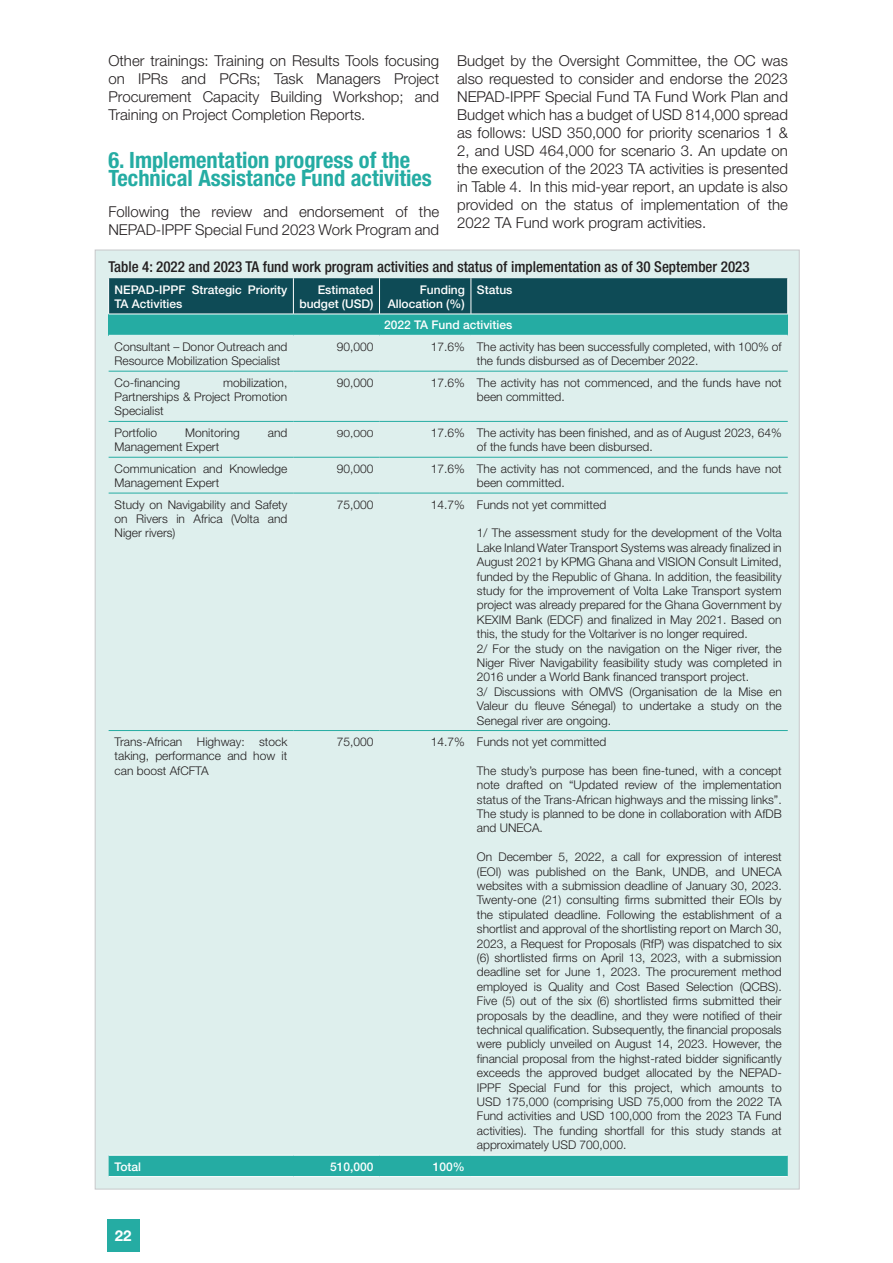
<style>
.page{position:relative;width:893px;height:1263px;background:#fff}
.page>*{position:absolute;margin:0;border:0;box-sizing:border-box;transform-origin:0 0}
.Grand_Titre{font:700 condensed 22.5px/18px "Helvetica Neue LT Pro";color:#25aca3}
.t1{font:300 15px/18px "Helvetica Neue";color:#231f20;text-align:justify}
.TabFig{font:500 condensed 15px "Helvetica Neue";color:#231f20}
.t2{font:700 15px "Helvetica Neue LT Pro";color:#fff}
.t3{font:300 12px/14.4px "Helvetica Neue";color:#231f20;text-align:justify}
.t4{font:500 12px/14.4px "Helvetica Neue";color:#fff;text-align:right}
.t5{font:300 10.05px "Helvetica Neue";color:#231f20;scale:1.19 1}
</style>
<div class="page">
<div style="left:107px;top:1219px;width:32px;height:33px;background:#25aca3"></div>
<div style="left:95px;top:250px;width:704px;height:939px;background:#deefed;border:1px solid #c7c8ca"></div>
<div style="left:109px;top:278px;width:678px;height:36px;background:#0e4b56"></div>
<div style="left:109px;top:314px;width:679px;height:21px;background:#25aca3"></div>
<div style="left:109px;top:1156px;width:679px;height:20px;background:#25aca3"></div>
<hr style="left:109px;top:730px;width:184px;height:1px;background:#25aca3">
<hr style="left:293px;top:730px;width:86px;height:1px;background:#25aca3">
<hr style="left:379px;top:730px;width:92px;height:1px;background:#25aca3">
<hr style="left:471px;top:730px;width:317px;height:1px;background:#25aca3">
<hr style="left:109px;top:1155px;width:184px;height:1px;background:#fff">
<hr style="left:293px;top:1155px;width:86px;height:1px;background:#fff">
<hr style="left:379px;top:1155px;width:92px;height:1px;background:#fff">
<hr style="left:471px;top:1155px;width:317px;height:1px;background:#fff">
<hr style="left:109px;top:1176px;width:184px;height:1px;background:#fff">
<hr style="left:293px;top:1176px;width:86px;height:1px;background:#fff">
<hr style="left:379px;top:1176px;width:92px;height:1px;background:#fff">
<hr style="left:471px;top:1176px;width:317px;height:1px;background:#fff">
<hr style="left:108px;top:278px;width:1px;height:36px;background:#fff">
<hr style="left:293px;top:278px;width:1px;height:36px;background:#fff">
<hr style="left:379px;top:278px;width:1px;height:36px;background:#fff">
<hr style="left:471px;top:278px;width:1px;height:36px;background:#fff">
<hr style="left:787px;top:278px;width:1px;height:36px;background:#fff">
<hr style="left:109px;top:335px;width:184px;height:1px;background:#fff">
<hr style="left:293px;top:335px;width:86px;height:1px;background:#fff">
<hr style="left:379px;top:335px;width:92px;height:1px;background:#fff">
<hr style="left:471px;top:335px;width:317px;height:1px;background:#fff">
<hr style="left:109px;top:371px;width:184px;height:1px;background:#25aca3">
<hr style="left:293px;top:371px;width:86px;height:1px;background:#25aca3">
<hr style="left:379px;top:371px;width:92px;height:1px;background:#25aca3">
<hr style="left:471px;top:371px;width:317px;height:1px;background:#25aca3">
<hr style="left:109px;top:421px;width:184px;height:1px;background:#25aca3">
<hr style="left:293px;top:421px;width:86px;height:1px;background:#25aca3">
<hr style="left:379px;top:421px;width:92px;height:1px;background:#25aca3">
<hr style="left:471px;top:421px;width:317px;height:1px;background:#25aca3">
<hr style="left:109px;top:457px;width:184px;height:1px;background:#25aca3">
<hr style="left:293px;top:457px;width:86px;height:1px;background:#25aca3">
<hr style="left:379px;top:457px;width:92px;height:1px;background:#25aca3">
<hr style="left:471px;top:457px;width:317px;height:1px;background:#25aca3">
<hr style="left:109px;top:493px;width:184px;height:1px;background:#25aca3">
<hr style="left:293px;top:493px;width:86px;height:1px;background:#25aca3">
<hr style="left:379px;top:493px;width:92px;height:1px;background:#25aca3">
<hr style="left:471px;top:493px;width:317px;height:1px;background:#25aca3">
<hr style="left:108px;top:314px;width:185px;height:1px;background:#fff">
<hr style="left:293px;top:314px;width:86px;height:1px;background:#fff">
<hr style="left:379px;top:314px;width:92px;height:1px;background:#fff">
<hr style="left:471px;top:314px;width:317px;height:1px;background:#fff">
<p class="t1" style="left:108px;top:51px;width:332px">Other trainings: Training on Results Tools focusing on IPRs and PCRs; Task Managers Project Procurement Capacity Building Workshop; and Training on Project Completion Reports.</p>
<p class="Grand_Titre" style="left:108px;top:150px;width:325px">6. Implementation progress of the<br>Technical Assistance Fund activities</p>
<p class="t1" style="left:108px;top:202px;width:332px">Following the review and endorsement of the<br>NEPAD-IPPF Special Fund 2023 Work Program and</p>
<p class="t1" style="left:457px;top:51px;width:332px">Budget by the Oversight Committee, the OC was also requested to consider and endorse the 2023<br>NEPAD-IPPF Special Fund TA Fund Work Plan and Budget which has a budget of USD 814,000 spread as follows: USD 350,000 for priority scenarios 1 &amp; 2, and USD 464,000 for scenario 3. An update on the execution of the 2023 TA activities is presented in Table 4. In this mid-year report, an update is also provided on the status of implementation of the 2022 TA Fund work program activities.</p>
<p class="TabFig" style="left:108px;top:258px;width:643px">Table 4: 2022 and 2023 TA fund work program activities and status of implementation as of 30 September 2023</p>
<p class="t4" style="left:115px;top:282px;width:174px;text-align:left">NEPAD-IPPF Strategic Priority<br>TA Activities</p>
<p class="t4" style="left:299px;top:282px;width:76px">Estimated budget (USD)</p>
<p class="t4" style="left:388px;top:282px;width:79px">Funding<br>Allocation (%)</p>
<p class="t4" style="left:477px;top:282px;width:37px">Status</p>
<p class="t4" style="left:384px;top:318px;width:130px">2022 TA Fund activities</p>
<p class="t3" style="left:115px;top:339px;width:174px">Consultant – Donor Outreach and<br>Resource Mobilization Specialist</p>
<p class="t3" style="left:337px;top:339px;width:38px">90,000</p>
<p class="t3" style="left:431px;top:339px;width:36px">17.6%</p>
<p class="t3" style="left:477px;top:339px;width:306px">The activity has been successfully completed, with 100% of the funds disbursed as of December 2022.</p>
<p class="t3" style="left:115px;top:375px;width:67px">Co-financing</p>
<p class="t3" style="left:115px;top:375px;width:174px;text-indent:109px">mobilization, Partnerships &amp; Project Promotion Specialist</p>
<p class="t3" style="left:337px;top:375px;width:38px">90,000</p>
<p class="t3" style="left:431px;top:375px;width:36px">17.6%</p>
<p class="t3" style="left:477px;top:375px;width:306px">The activity has not commenced, and the funds have not been committed.</p>
<p class="t3" style="left:115px;top:425px;width:44px">Portfolio</p>
<p class="t3" style="left:185px;top:425px;width:56px">Monitoring</p>
<p class="t3" style="left:268px;top:425px;width:21px">and</p>
<p class="t3" style="left:115px;top:439px;width:106px">Management Expert</p>
<p class="t5" style="left:337px;top:427px;width:32px">90,000</p>
<p class="t3" style="left:431px;top:425px;width:36px">17.6%</p>
<p class="t3" style="left:477px;top:425px;width:306px">The activity has been finished, and as of August 2023, 64% of the funds have been disbursed.</p>
<p class="t3" style="left:115px;top:461px;width:174px">Communication and Knowledge<br>Management Expert</p>
<p class="t3" style="left:337px;top:461px;width:38px">90,000</p>
<p class="t3" style="left:431px;top:461px;width:36px">17.6%</p>
<p class="t3" style="left:477px;top:461px;width:306px">The activity has not commenced, and the funds have not been committed.</p>
<p class="t3" style="left:115px;top:497px;width:174px">Study on Navigability and Safety on Rivers in Africa (Volta and Niger rivers)</p>
<p class="t3" style="left:337px;top:497px;width:38px">75,000</p>
<p class="t3" style="left:431px;top:497px;width:36px">14.7%</p>
<p class="t3" style="left:477px;top:497px;width:131px">Funds not yet committed</p>
<p class="t3" style="left:477px;top:526px;width:306px">1/ The assessment study for the development of the Volta Lake Inland Water Transport Systems was already finalized in August 2021 by KPMG Ghana and VISION Consult Limited, funded by the Republic of Ghana. In addition, the feasibility study for the improvement of Volta Lake Transport system project was already prepared for the Ghana Government by KEXIM Bank (EDCF) and finalized in May 2021. Based on this, the study for the Voltariver is no longer required.</p>
<p class="t3" style="left:477px;top:641px;width:306px">2/ For the study on the navigation on the Niger river, the Niger River Navigability feasibility study was completed in 2016 under a World Bank financed transport project.</p>
<p class="t3" style="left:477px;top:684px;width:306px">3/ Discussions with OMVS (Organisation de la Mise en Valeur du fleuve Sénegal) to undertake a study on the Senegal river are ongoing.</p>
<p class="t3" style="left:115px;top:734px;width:174px">Trans-African Highway: stock taking, performance and how it can boost AfCFTA</p>
<p class="t3" style="left:337px;top:734px;width:38px">75,000</p>
<p class="t3" style="left:431px;top:734px;width:36px">14.7%</p>
<p class="t3" style="left:477px;top:734px;width:131px">Funds not yet committed</p>
<p class="t3" style="left:477px;top:763px;width:306px">The study’s purpose has been fine-tuned, with a concept note drafted on “Updated review of the implementation status of the Trans-African highways and the missing links”.<br>The study is planned to be done in collaboration with AfDB and UNECA.</p>
<p class="t3" style="left:477px;top:849px;width:306px">On December 5, 2022, a call for expression of interest (EOI) was published on the Bank, UNDB, and UNECA websites with a submission deadline of January 30, 2023.<br>Twenty-one (21) consulting firms submitted their EOIs by the stipulated deadline. Following the establishment of a shortlist and approval of the shortlisting report on March 30, 2023, a Request for Proposals (RfP) was dispatched to six (6) shortlisted firms on April 13, 2023, with a submission deadline set for June 1, 2023. The procurement method employed is Quality and Cost Based Selection (QCBS).<br>Five (5) out of the six (6) shortlisted firms submitted their proposals by the deadline, and they were notified of their technical qualification. Subsequently, the financial proposals were publicly unveiled on August 14, 2023. However, the financial proposal from the highst-rated bidder significantly exceeds the approved budget allocated by the NEPAD-IPPF Special Fund for this project, which amounts to USD 175,000 (comprising USD 75,000 from the 2022 TA Fund activities and USD 100,000 from the 2023 TA Fund activities). The funding shortfall for this study stands at approximately USD 700,000.</p>
<p class="t4" style="left:115px;top:1159px;width:28px">Total</p>
<p class="t4" style="left:330px;top:1159px;width:45px">510,000</p>
<p class="t4" style="left:433px;top:1159px;width:34px">100%</p>
<p class="t2" style="left:115px;top:1227px;width:18px">22</p>
</div>
